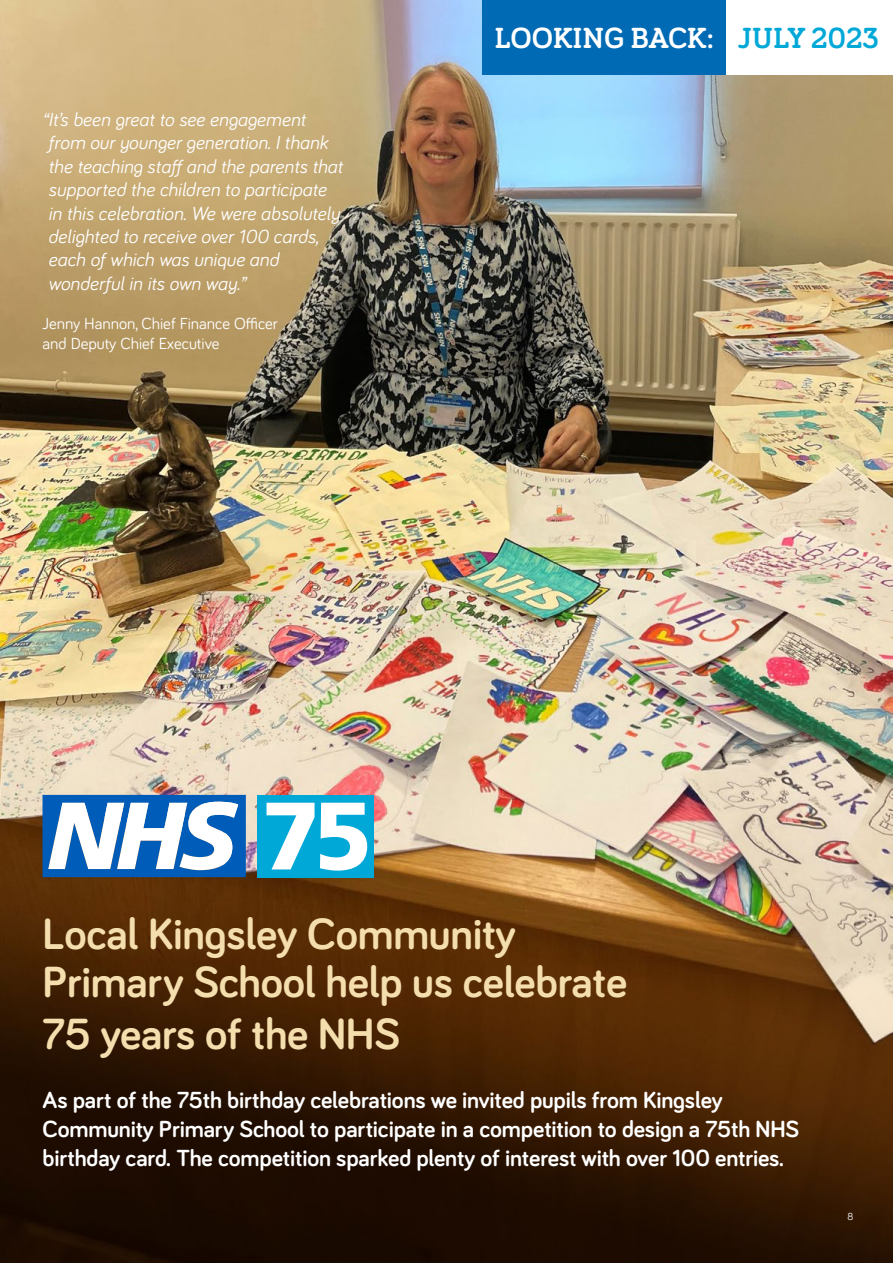
<style>
.page{position:relative;width:893px;height:1263px;background:#fff}
.page>*{position:absolute;margin:0;border:0;box-sizing:border-box;transform-origin:0 0}
.t1{font:700 45px/48px "Bariol";letter-spacing:-.005em;color:#f4deae}
.t2{font:700 30px "Bariol Serif";color:#fff}
.t3{font:700 24px/28.8px "Bariol";letter-spacing:-.005em;color:#fff}
.t4{font:italic 19.5px/23.4px "Bariol";color:#fff}
.t5{font:16.5px/19.8px "Bariol";color:#fff}
.t6{font:10.5px "Bariol";color:#fff}
.s1{color:#00a8d7}
</style>
<div class="page">
<img style="left:0;top:0;width:893px;height:1263px">
<div style="left:258px;top:795px;width:116px;height:82px;background:#00a8d7"></div>
<svg style="left:267px;top:803px;width:100px;height:68px"></svg>
<svg style="left:43px;top:795px;width:203px;height:82px"></svg>
<div style="left:482px;top:0;width:244px;height:74px;background:#006ab4"></div>
<div style="left:726px;top:0;width:167px;height:74px;background:#fff"></div>
<p class="t4" style="left:43px;top:107px;width:302px">“It’s been great to see engagement from our younger generation. I thank the teaching staff and the parents that supported the children to participate<br>in this celebration. We were absolutely delighted to receive over 100 cards, each of which was unique and wonderful in its own way.”</p>
<p class="t5" style="left:43px;top:313px;width:237px">Jenny Hannon, Chief Finance Officer and Deputy Chief Executive</p>
<h2 class="t2" style="left:494px;top:17px;width:386px">LOOKING BACK: <span class="s1">JULY 2023</span></h2>
<h1 class="t1" style="left:43px;top:908px;width:586px">Local Kingsley Community<br>Primary School help us celebrate</h1>
<h1 class="t1" style="left:43px;top:1008px;width:359px">75 years of the NHS</h1>
<p class="t3" style="left:43px;top:1085px;width:758px">As part of the 75th birthday celebrations we invited pupils from Kingsley<br>Community Primary School to participate in a competition to design a 75th NHS birthday card. The competition sparked plenty of interest with over 100 entries.</p>
<p class="t6" style="left:847px;top:1210px;width:7px">8</p>
</div>
